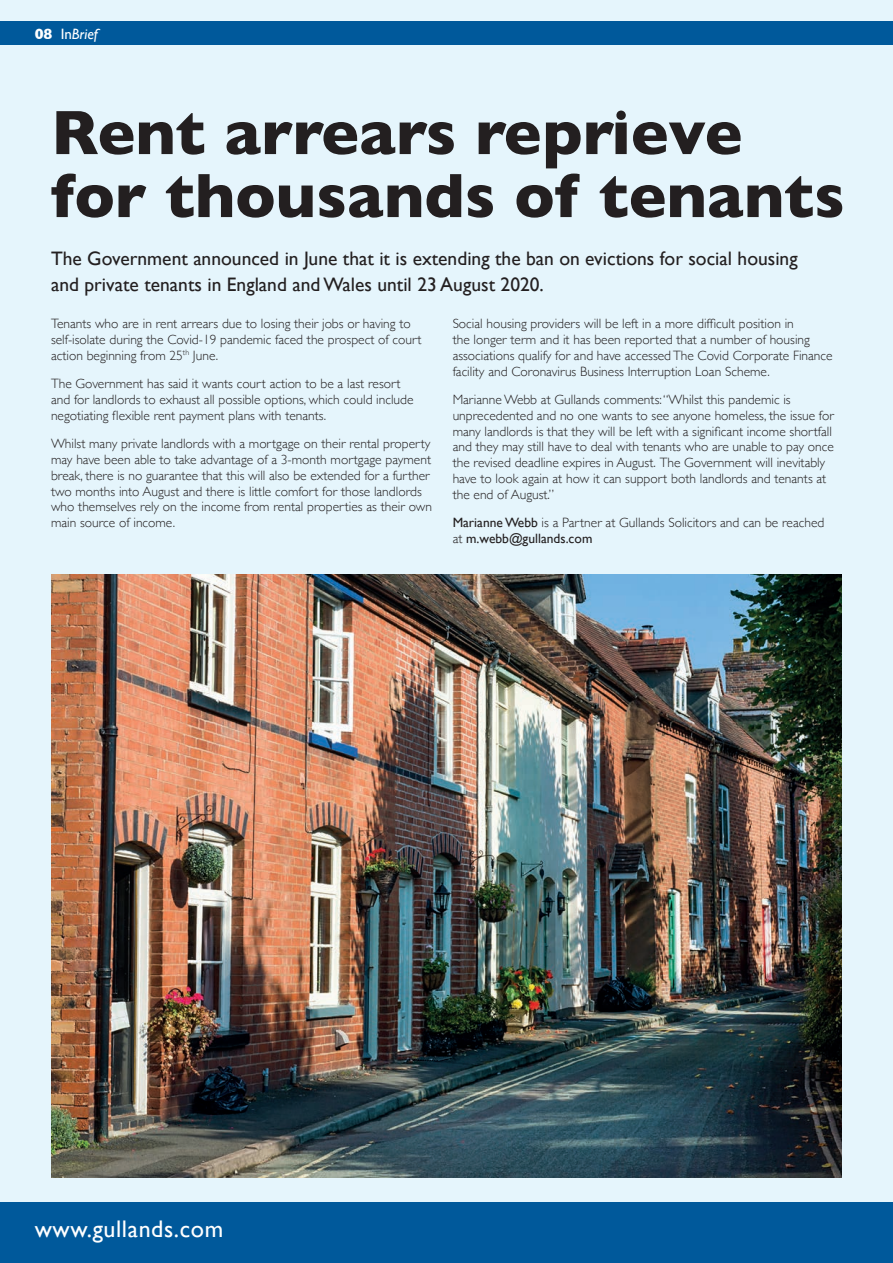
<style>
.page{position:relative;width:893px;height:1263px;background:#fff}
.page>*{position:absolute;margin:0;border:0;box-sizing:border-box;transform-origin:0 0}
.t1{font:700 63.45px/63px "Gill Sans";color:#231f20}
.t2{font:24px "Gill Sans";letter-spacing:.025em;color:#fff}
.t3{font:19.5px/25.5px "Gill Sans";color:#231f20}
.t4{font:italic 15px "Gill Sans";color:#fff}
.t5{font:300 13.5px/15.8px "Gill Sans";color:#231f20}
.s1{font-weight:700;font-style:normal}
.s2{font-style:normal}
.s3{font-weight:400}
</style>
<div class="page">
<div style="left:0;top:0;width:893px;height:1234px;background:#e5f5fc"></div>
<div style="left:0;top:1202px;width:893px;height:61px;background:#00599b"></div>
<div style="left:0;top:22px;width:893px;height:23px;background:#00599b"></div>
<img style="left:51px;top:574px;width:791px;height:604px">
<p class="t4" style="left:35px;top:25px;width:65px"><span class="s1">08</span> <span class="s2">In</span>Brief</p>
<p class="t1" style="left:51px;top:100px;width:795px">Rent arrears reprieve for thousands of tenants</p>
<p class="t3" style="left:51px;top:246px;width:748px">The Government announced in June that it is extending the ban on evictions for social housing and private tenants in England and Wales until 23 August 2020.</p>
<p class="t5" style="left:51px;top:315px;width:372px">Tenants who are in rent arrears due to losing their jobs or having to self-isolate during the Covid-19 pandemic faced the prospect of court action beginning from 25<sup>th</sup> June.</p>
<p class="t5" style="left:51px;top:375px;width:364px">The Government has said it wants court action to be a last resort and for landlords to exhaust all possible options, which could include negotiating flexible rent payment plans with tenants.</p>
<p class="t5" style="left:51px;top:435px;width:382px">Whilst many private landlords with a mortgage on their rental property may have been able to take advantage of a 3-month mortgage payment break, there is no guarantee that this will also be extended for a further two months into August and there is little comfort for those landlords who themselves rely on the income from rental properties as their own main source of income.</p>
<p class="t5" style="left:453px;top:315px;width:381px">Social housing providers will be left in a more difficult position in<br>the longer term and it has been reported that a number of housing associations qualify for and have accessed The Covid Corporate Finance facility and Coronavirus Business Interruption Loan Scheme.</p>
<p class="t5" style="left:453px;top:391px;width:383px">Marianne Webb at Gullands comments: “Whilst this pandemic is unprecedented and no one wants to see anyone homeless, the issue for many landlords is that they will be left with a significant income shortfall and they may still have to deal with tenants who are unable to pay once the revised deadline expires in August. The Government will inevitably have to look again at how it can support both landlords and tenants at the end of August.”</p>
<p class="t5" style="left:453px;top:514px;width:373px"><span class="s3">Marianne Webb</span> is a Partner at Gullands Solicitors and can be reached at <span class="s3">m.webb@gullands.com</span></p>
<p class="t2" style="left:35px;top:1215px;width:190px">www.gullands.com</p>
</div>
